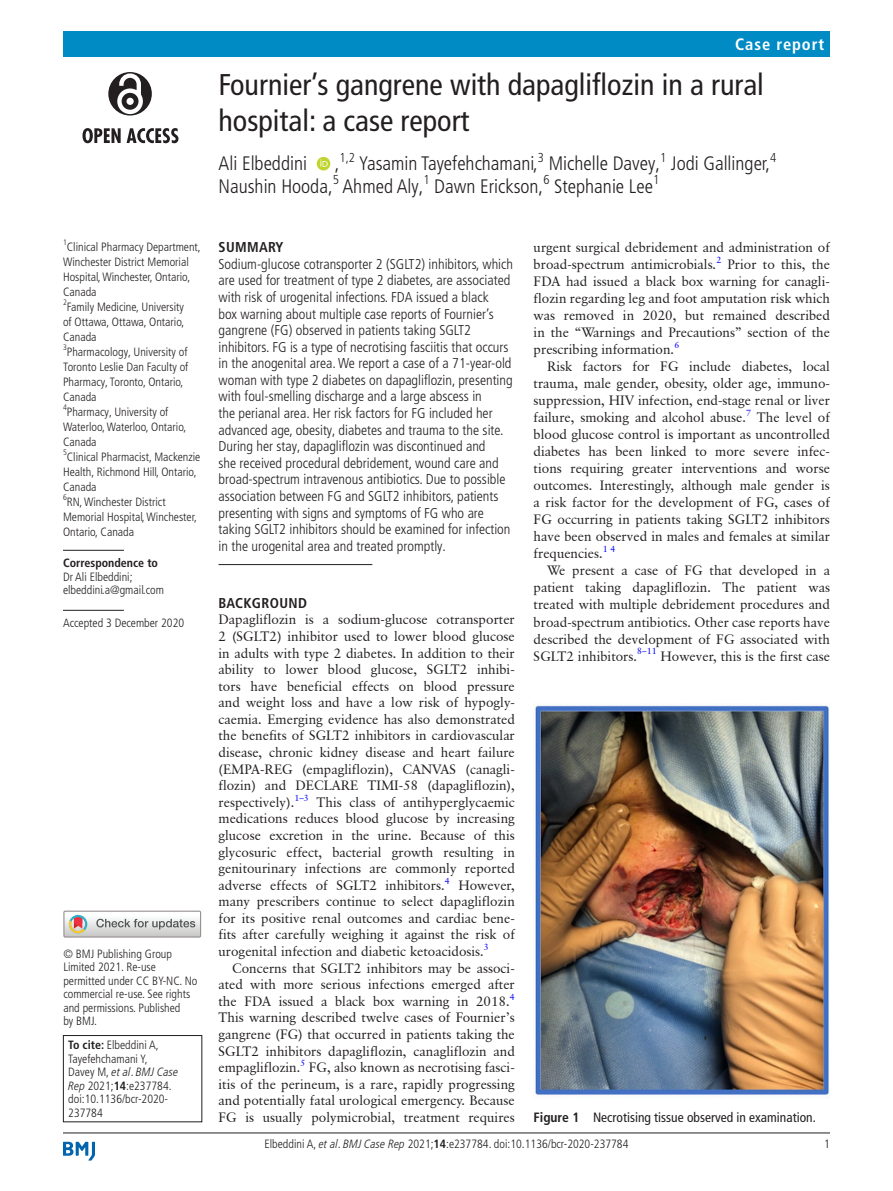
<style>
.page{position:relative;width:893px;height:1191px;background:#fff}
.page>*{position:absolute;margin:0;border:0;box-sizing:border-box;transform-origin:0 0}
.t1{font:condensed 30px/36px "Frutiger LT Pro";color:#231f20}
.t2{font:300 condensed 19.5px/22.5px "Frutiger LT Pro";color:#231f20}
.t3{font:700 condensed 16.5px "Frutiger LT Std";letter-spacing:.055em;color:#fff}
.t4{font:300 condensed 14.25px/16.5px "Frutiger LT Pro";color:#231f20}
.t5{font:700 condensed 14.25px "Frutiger LT Pro";letter-spacing:.025em;color:#231f20}
.t6{font:13.5px/16.6px "Classical Garamond BT";color:#231f20;text-align:justify}
.t7{font:condensed 13.5px "Frutiger LT Pro";color:#231f20}
.t8{font:300 condensed 12px/15px "Frutiger LT Pro";color:#231f20}
.t9{font:700 condensed 12px "Frutiger LT Pro";color:#231f20}
.t10{font:9px "Classical Garamond BT";color:#00f}
.t11{font:300 condensed 7.95px "Frutiger LT Pro";color:#231f20}
.s1{font-weight:700}
.s2{font-style:italic}
</style>
<div class="page">
<hr style="left:63px;top:1132px;width:767px;height:1px;background:#231f20">
<svg style="left:63px;top:1141px;width:32px;height:19px"></svg>
<svg style="left:317px;top:157px;width:13px;height:13px"></svg>
<div style="left:63px;top:31px;width:767px;height:25px;background:#008bc5"></div>
<div style="left:63px;top:1035px;width:139px;height:87px;border:1px solid #231f20"></div>
<hr style="left:63px;top:550px;width:61px;height:1px;background:#231f20">
<hr style="left:63px;top:610px;width:61px;height:1px;background:#231f20">
<div style="left:63px;top:910px;width:138px;height:27px;border:1px solid #969090"></div>
<svg style="left:64px;top:911px;width:137px;height:26px"></svg>
<hr style="left:219px;top:564px;width:153px;height:1px;background:#231f20">
<img style="left:534px;top:705px;width:296px;height:390px">
<div style="left:108px;top:72px;width:44px;height:43px;background:#231f20;border-radius:50%"></div>
<svg style="left:83px;top:128px;width:38px;height:15px"></svg>
<svg style="left:127px;top:128px;width:51px;height:15px"></svg>
<svg style="left:115px;top:72px;width:30px;height:44px"></svg>
<div style="left:127px;top:98px;width:7px;height:7px;background:#fff;border-radius:50%"></div>
<p class="t8" style="left:63px;top:239px;width:139px"><sup>1</sup>Clinical Pharmacy Department,<br>Winchester District Memorial<br>Hospital, Winchester, Ontario,<br>Canada<br><sup>2</sup>Family Medicine, University<br>of Ottawa, Ottawa, Ontario,<br>Canada<br><sup>3</sup>Pharmacology, University of<br>Toronto Leslie Dan Faculty of<br>Pharmacy, Toronto, Ontario,<br>Canada<br><sup>4</sup>Pharmacy, University of<br>Waterloo, Waterloo, Ontario,<br>Canada</p>
<p class="t11" style="left:63px;top:448px;width:5px">5</p>
<p class="t8" style="left:63px;top:449px;width:139px;text-indent:4px">Clinical Pharmacist, Mackenzie<br>Health, Richmond Hill, Ontario,<br>Canada</p>
<p class="t11" style="left:63px;top:493px;width:5px">6</p>
<p class="t8" style="left:63px;top:494px;width:135px;text-indent:4px">RN, Winchester District<br>Memorial Hospital, Winchester,<br>Ontario, Canada</p>
<p class="t9" style="left:63px;top:556px;width:97px">Correspondence to</p>
<p class="t8" style="left:63px;top:570px;width:103px;line-height:13.5px">Dr Ali Elbeddini; elbeddini.a@gmail.com</p>
<p class="t8" style="left:63px;top:615px;width:123px">Accepted 3 December 2020</p>
<p class="t8" style="left:63px;top:946px;width:136px;line-height:13.5px">© BMJ Publishing Group<br>Limited 2021. Re-use permitted under CC BY-NC. No commercial re-use. See rights and permissions. Published<br>by BMJ.</p>
<p class="t8" style="left:68px;top:1038px;width:111px;line-height:13.5px"><span class="s1">To cite:</span> Elbeddini A,<br>Tayefehchamani Y,<br>Davey M, <span class="s2">et al</span>. <span class="s2">BMJ Case<br>Rep</span> 2021;<span class="s1">14</span>:e237784. doi:10.1136/bcr-2020-<br>237784</p>
<p class="t3" style="left:735px;top:34px;width:91px">Case report</p>
<h1 class="t1" style="left:219px;top:66px;width:547px">Fournier’s gangrene with dapagliflozin in a rural hospital: a case report</h1>
<h2 class="t2" style="left:219px;top:153px;width:90px">Ali Elbeddini</h2>
<h2 class="t2" style="left:219px;top:153px;width:559px;text-indent:116px">,<sup>1,2</sup> Yasamin Tayefehchamani,<sup>3</sup> Michelle Davey,<sup>1</sup> Jodi Gallinger,<sup>4<br></sup>Naushin Hooda,<sup>5</sup> Ahmed Aly,<sup>1</sup> Dawn Erickson,<sup>6</sup> Stephanie Lee<sup>1</sup></h2>
<p class="t5" style="left:219px;top:239px;width:66px">SUMMARY</p>
<p class="t4" style="left:219px;top:256px;width:296px">Sodium-glucose cotransporter 2 (SGLT2) inhibitors, which are used for treatment of type 2 diabetes, are associated with risk of urogenital infections. FDA issued a black<br>box warning about multiple case reports of Fournier’s gangrene (FG) observed in patients taking SGLT2 inhibitors. FG is a type of necrotising fasciitis that occurs in the anogenital area. We report a case of a 71-year-old woman with type 2 diabetes on dapagliflozin, presenting with foul-smelling discharge and a large abscess in<br>the perianal area. Her risk factors for FG included her advanced age, obesity, diabetes and trauma to the site.<br>During her stay, dapagliflozin was discontinued and<br>she received procedural debridement, wound care and broad-spectrum intravenous antibiotics. Due to possible association between FG and SGLT2 inhibitors, patients presenting with signs and symptoms of FG who are taking SGLT2 inhibitors should be examined for infection in the urogenital area and treated promptly.</p>
<p class="t5" style="left:219px;top:594px;width:90px">BACKGROUND</p>
<p class="t6" style="left:219px;top:611px;width:298px">Dapagliflozin is a sodium-glucose cotransporter 2 (SGLT2) inhibitor used to lower blood glucose in adults with type 2 diabetes. In addition to their ability to lower blood glucose, SGLT2 inhibi&shy;tors have beneficial effects on blood pressure and weight loss and have a low risk of hypogly&shy;caemia. Emerging evidence has also demonstrated the benefits of SGLT2 inhibitors in cardiovascular disease, chronic kidney disease and heart failure (EMPA-REG (empagliflozin), CANVAS (canagli&shy;flozin) and DECLARE TIMI-58 (dapagliflozin), respectively).<sup>1–3</sup> This class of antihyperglycaemic medications reduces blood glucose by increasing glucose excretion in the urine. Because of this glycosuric effect, bacterial growth resulting in genitourinary infections are commonly reported adverse effects of SGLT2 inhibitors.</p>
<p class="t10" style="left:445px;top:875px;width:6px">4</p>
<p class="t6" style="left:219px;top:876px;width:298px;text-indent:240px">However, many prescribers continue to select dapagliflozin for its positive renal outcomes and cardiac bene&shy;fits after carefully weighing it against the risk of urogenital infection and diabetic ketoacidosis.</p>
<p class="t10" style="left:484px;top:941px;width:6px">3</p>
<p class="t6" style="left:219px;top:959px;width:298px;text-indent:14px">Concerns that SGLT2 inhibitors may be associ&shy;ated with more serious infections emerged after the FDA issued a black box warning in 2018.</p>
<p class="t10" style="left:510px;top:991px;width:6px">4</p>
<p class="t6" style="left:219px;top:1009px;width:298px">This warning described twelve cases of Fournier’s gangrene (FG) that occurred in patients taking the SGLT2 inhibitors dapagliflozin, canagliflozin and empagliflozin.</p>
<p class="t10" style="left:301px;top:1057px;width:6px">5</p>
<p class="t6" style="left:219px;top:1058px;width:298px;text-indent:90px">FG, also known as necrotising fasci&shy;itis of the perineum, is a rare, rapidly progressing and potentially fatal urological emergency. Because FG is usually polymicrobial, treatment requires</p>
<p class="t6" style="left:534px;top:238px;width:298px">urgent surgical debridement and administration of broad-spectrum antimicrobials.<sup>2</sup> Prior to this, the FDA had issued a black box warning for canagli&shy;flozin regarding leg and foot amputation risk which was removed in 2020, but remained described in the “Warnings and Precautions” section of the prescribing information.<sup>6</sup></p>
<p class="t6" style="left:534px;top:358px;width:298px;text-indent:14px">Risk factors for FG include diabetes, local trauma, male gender, obesity, older age, immuno&shy;suppression, HIV infection, end-stage renal or liver failure, smoking and alcohol abuse.<sup>7</sup> The level of blood glucose control is important as uncontrolled diabetes has been linked to more severe infec&shy;tions requiring greater interventions and worse outcomes. Interestingly, although male gender is a risk factor for the development of FG, cases of FG occurring in patients taking SGLT2 inhibitors have been observed in males and females at similar frequencies.<sup>1</sup> <sup>4</sup></p>
<p class="t6" style="left:534px;top:562px;width:298px;line-height:17.1px;text-indent:14px">We present a case of FG that developed in a patient taking dapagliflozin. The patient was treated with multiple debridement procedures and broad-spectrum antibiotics. Other case reports have described the development of FG associated with SGLT2 inhibitors.<sup>8–11</sup> However, this is the first case</p>
<p class="t7" style="left:534px;top:1109px;width:284px"><span class="s1">Figure 1</span> Necrotising tissue observed in examination.</p>
<p class="t8" style="left:264px;top:1136px;width:365px">Elbeddini A, <span class="s2">et al</span>. <span class="s2">BMJ Case Rep</span> 2021;<span class="s1">14</span>:e237784. doi:10.1136/bcr-2020-237784</p>
<p class="t8" style="left:824px;top:1136px;width:7px">1</p>
</div>
